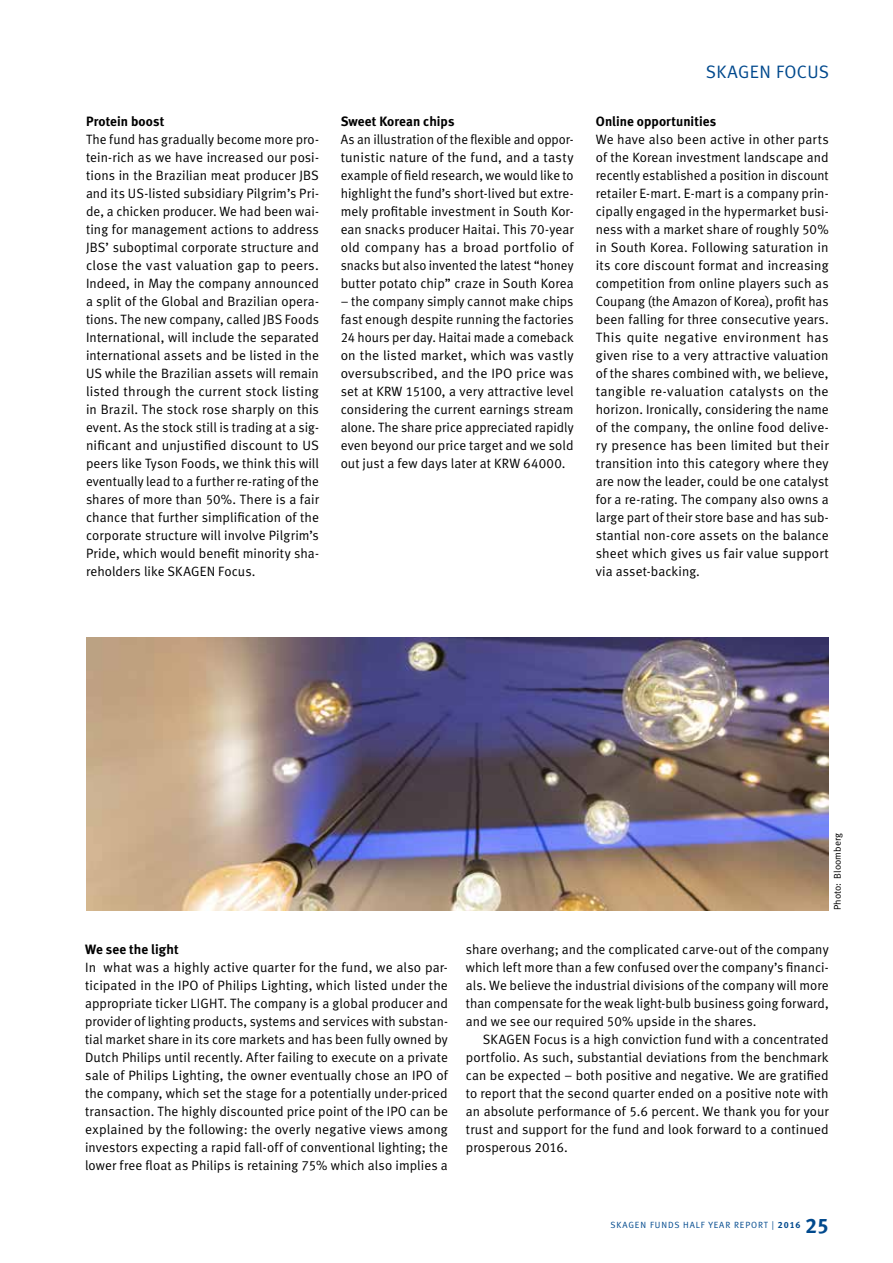
<style>
.page{position:relative;width:893px;height:1263px;background:#fff}
.page>*{position:absolute;margin:0;border:0;box-sizing:border-box;transform-origin:0 0}
.t1{font:21px "Meta Bold LF";color:#00498d}
.t2{font:18px "Meta Normal LF";letter-spacing:.02em;color:#00498d}
.t3{font:13.5px/18px "Meta Normal LF";letter-spacing:.005em;color:#000;text-align:justify}
.t4{font:13.5px/18px "Meta Normal LF";letter-spacing:.005em;color:#000;text-align:justify;scale:.96 1}
.t5{font:13.5px "Meta Bold LF";letter-spacing:.005em;color:#000}
.t6{font:9.75px "Meta Normal LF";color:#000}
.t7{font:9px "Meta Normal LF";letter-spacing:.1em;color:#00498d}
.s1{font-style:inherit}
.s2{font-family:"Meta Bold LF"}
</style>
<div class="page">
<img style="left:86px;top:638px;width:743px;height:272px">
<p class="t5" style="left:86px;top:113px;width:80px">Protein boost</p>
<p class="t3" style="left:86px;top:130px;width:234px">The fund has gradually become more pro&shy;tein-rich as we have increased our posi&shy;tions in the Brazilian meat producer JBS and its US-listed subsidiary Pilgrim’s Pri&shy;de, a chicken producer. We had been wai&shy;ting for management actions to address JBS’ suboptimal corporate structure and close the vast valuation gap to peers.<br>Indeed, in May the company announced a split of the Global and Brazilian opera&shy;tions. The new company, called JBS Foods International, will include the separated international assets and be listed in the US while the Brazilian assets will remain listed through the current stock listing in Brazil. The stock rose sharply on this event. As the stock still is trading at a sig&shy;nificant and unjustified discount to US peers like Tyson Foods, we think this will eventually lead to a further re-rating of the shares of more than 50%. There is a fair chance that further simplification of the corporate structure will involve Pilgrim’s Pride, which would benefit minority sha&shy;reholders like SKAGEN Focus.</p>
<p class="t5" style="left:341px;top:113px;width:115px">Sweet Korean chips</p>
<p class="t4" style="left:341px;top:130px;width:244px">As an illustration of the flexible and oppor&shy;tunistic nature of the fund, and a tasty example of field research, we would like to highlight the fund’s short-lived but extre&shy;mely profitable investment in South Kor&shy;ean snacks producer Haitai. This 70-year old company has a broad portfolio of snacks but also invented the latest “honey butter potato chip” craze in South Korea</p>
<p class="t3" style="left:341px;top:292px;width:234px">– the company simply cannot make chips fast enough despite running the factories 24 hours per day. Haitai made a comeback on the listed market, which was vastly oversubscribed, and the IPO price was set at KRW 15100, a very attractive level considering the current earnings stream alone. The share price appreciated rapidly even beyond our price target and we sold out just a few days later at KRW 64000.</p>
<h2 class="t2" style="left:706px;top:61px;width:125px">SKAGEN FOCUS</h2>
<p class="t5" style="left:596px;top:113px;width:122px">Online opportunities</p>
<p class="t3" style="left:596px;top:130px;width:234px">We have also been active in other parts of the Korean investment landscape and recently established a position in discount retailer E-mart. E-mart is a company prin&shy;cipally engaged in the hypermarket busi&shy;ness with a market share of roughly 50% in South Korea. Following saturation in its core discount format and increasing competition from online players such as Coupang (the Amazon of Korea), profit has been falling for three consecutive years.<br>This quite negative environment has given rise to a very attractive valuation of the shares combined with, we believe, tangible re-valuation catalysts on the horizon. Ironically, considering the name of the company, the online food delive&shy;ry presence has been limited but their transition into this category where they are now the leader, could be one catalyst for a re-rating. The company also owns a large part of their store base and has sub&shy;stantial non-core assets on the balance sheet which gives us fair value support via asset-backing.</p>
<p class="t6" style="left:832px;top:910px;width:78px;rotate:-90deg">Photo: Bloomberg</p>
<p class="t5" style="left:85px;top:941px;width:95px">We see the light</p>
<p class="t3" style="left:85px;top:958px;width:364px">In what was a highly active quarter for the fund, we also par&shy;ticipated in the IPO of Philips Lighting, which listed under the appropriate ticker LIGHT. The company is a global producer and provider of lighting products, systems and services with substan&shy;tial market share in its core markets and has been fully owned by Dutch Philips until recently. After failing to execute on a private sale of Philips Lighting, the owner eventually chose an IPO of the company, which set the stage for a potentially under-priced transaction. The highly discounted price point of the IPO can be explained by the following: the overly negative views among investors expecting a rapid fall-off of conventional lighting; the lower free float as Philips is retaining 75% which also implies a</p>
<p class="t3" style="left:466px;top:940px;width:364px">share overhang; and the complicated carve-out of the company which left more than a few confused over the company’s financi&shy;als. We believe the industrial divisions of the company will more than compensate for the weak light-bulb business going forward, and we see our required 50% upside in the shares.</p>
<p class="t3" style="left:466px;top:1030px;width:364px;text-indent:17px">SKAGEN Focus is a high conviction fund with a concentrated portfolio. As such, substantial deviations from the benchmark can be expected – both positive and negative. We are gratified to report that the second quarter ended on a positive note with an absolute performance of 5.6 percent. We thank you for your trust and support for the fund and look forward to a continued prosperous 2016.</p>
<p class="t7" style="left:610px;top:1220px;width:192px">SKAGEN F<span class="s1">UNDS</span> HALF YEAR <span class="s1">REPORT</span> | <span class="s2">2016</span></p>
<h1 class="t1" style="left:805px;top:1212px;width:25px">25</h1>
</div>
